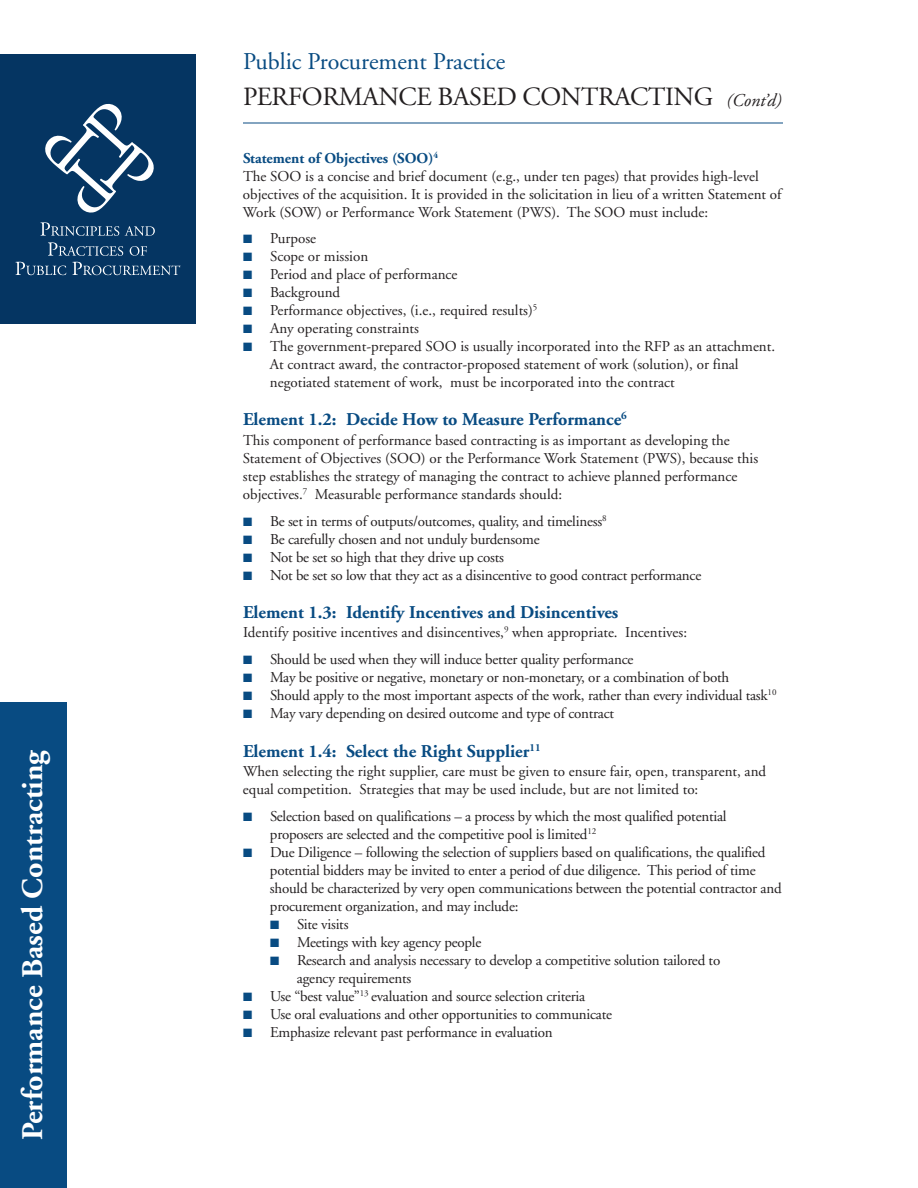
<style>
.page{position:relative;width:918px;height:1188px;background:#fff}
.page>*{position:absolute;margin:0;border:0;box-sizing:border-box;transform-origin:0 0}
.t1{font:700 30px "Adobe Garamond";color:#fff}
.t2{font:26.25px "Adobe Garamond";letter-spacing:-.015em;color:#231f20}
.t3{font:24px "Adobe Garamond";color:#084b82}
.t4{font:700 18px "Adobe Garamond";color:#084b82}
.t5{font:italic 18px "Adobe Garamond";color:#231f20}
.t6{font:15px/18px "Adobe Garamond";letter-spacing:-.015em;color:#231f20}
.s1{font-weight:700;color:#084b82}
.s2{color:#084b82}
</style>
<div class="page">
<div style="left:0;top:702px;width:67px;height:486px;background:#084b82"></div>
<div style="left:0;top:54px;width:196px;height:270px;background:#053562"></div>
<svg style="left:45px;top:104px;width:109px;height:109px"></svg>
<svg style="left:40px;top:222px;width:79px;height:14px"></svg>
<svg style="left:125px;top:226px;width:30px;height:10px"></svg>
<svg style="left:48px;top:242px;width:75px;height:14px"></svg>
<svg style="left:130px;top:246px;width:17px;height:10px"></svg>
<svg style="left:16px;top:262px;width:50px;height:13px"></svg>
<svg style="left:72px;top:262px;width:108px;height:13px"></svg>
<hr style="left:243px;top:123px;width:540px;height:1px;background:#084b82">
<h1 class="t1" style="left:21px;top:1140px;width:392px;rotate:-90deg">Performance Based Contracting</h1>
<h3 class="t3" style="left:243px;top:52px;width:264px">Public Procurement Practice</h3>
<h2 class="t2" style="left:243px;top:86px;width:472px">PERFORMANCE BASED CONTRACTING</h2>
<p class="t5" style="left:726px;top:93px;width:57px">(Cont’d)</p>
<p class="t6" style="left:243px;top:151px;width:540px"><span class="s1">Statement of Objectives (SOO)</span><sup>4<br></sup>The SOO is a concise and brief document (e.g., under ten pages) that provides high-level objectives of the acquisition. It is provided in the solicitation in lieu of a written Statement of Work (SOW) or Performance Work Statement (PWS). The SOO must include:</p>
<p class="t6" style="left:243px;top:231px;width:75px"><span class="s2">■</span> Purpose</p>
<p class="t6" style="left:243px;top:249px;width:127px"><span class="s2">■</span> Scope or mission</p>
<p class="t6" style="left:243px;top:267px;width:216px"><span class="s2">■</span> Period and place of performance</p>
<p class="t6" style="left:243px;top:285px;width:99px"><span class="s2">■</span> Background</p>
<p class="t6" style="left:243px;top:303px;width:296px"><span class="s2">■</span> Performance objectives, (i.e., required results)<sup>5</sup></p>
<p class="t6" style="left:243px;top:321px;width:178px"><span class="s2">■</span> Any operating constraints</p>
<p class="t6" style="left:270px;top:339px;width:507px;text-indent:-27px"><span class="s2">■</span> The government-prepared SOO is usually incorporated into the RFP as an attachment.<br>At contract award, the contractor-proposed statement of work (solution), or final negotiated statement of work, must be incorporated into the contract</p>
<p class="t4" style="left:243px;top:412px;width:385px">Element 1.2: Decide How to Measure Performance<sup>6</sup></p>
<p class="t6" style="left:243px;top:432px;width:517px">This component of performance based contracting is as important as developing the Statement of Objectives (SOO) or the Performance Work Statement (PWS), because this step establishes the strategy of managing the contract to achieve planned performance objectives.<sup>7</sup> Measurable performance standards should:</p>
<p class="t6" style="left:243px;top:513px;width:365px"><span class="s2">■</span> Be set in terms of outputs/outcomes, quality, and timeliness<sup>8</sup></p>
<p class="t6" style="left:243px;top:531px;width:298px"><span class="s2">■</span> Be carefully chosen and not unduly burdensome</p>
<p class="t6" style="left:243px;top:549px;width:262px"><span class="s2">■</span> Not be set so high that they drive up costs</p>
<p class="t6" style="left:243px;top:567px;width:460px"><span class="s2">■</span> Not be set so low that they act as a disincentive to good contract performance</p>
<p class="t4" style="left:243px;top:605px;width:377px">Element 1.3: Identify Incentives and Disincentives</p>
<p class="t6" style="left:243px;top:625px;width:446px">Identify positive incentives and disincentives,<sup>9</sup> when appropriate. Incentives:</p>
<p class="t6" style="left:243px;top:652px;width:392px"><span class="s2">■</span> Should be used when they will induce better quality performance</p>
<p class="t6" style="left:243px;top:670px;width:488px"><span class="s2">■</span> May be positive or negative, monetary or non-monetary, or a combination of both</p>
<p class="t6" style="left:243px;top:688px;width:535px"><span class="s2">■</span> Should apply to the most important aspects of the work, rather than every individual task<sup>10</sup></p>
<p class="t6" style="left:243px;top:706px;width:373px"><span class="s2">■</span> May vary depending on desired outcome and type of contract</p>
<p class="t4" style="left:243px;top:744px;width:299px">Element 1.4: Select the Right Supplier<sup>11</sup></p>
<p class="t6" style="left:243px;top:764px;width:525px">When selecting the right supplier, care must be given to ensure fair, open, transparent, and equal competition. Strategies that may be used include, but are not limited to:</p>
<p class="t6" style="left:270px;top:809px;width:458px;text-indent:-27px"><span class="s2">■</span> Selection based on qualifications – a process by which the most qualified potential proposers are selected and the competitive pool is limited<sup>12</sup></p>
<p class="t6" style="left:270px;top:845px;width:513px;text-indent:-27px"><span class="s2">■</span> Due Diligence – following the selection of suppliers based on qualifications, the qualified potential bidders may be invited to enter a period of due diligence. This period of time should be characterized by very open communications between the potential contractor and procurement organization, and may include:</p>
<p class="t6" style="left:270px;top:917px;width:80px"><span class="s2">■</span> Site visits</p>
<p class="t6" style="left:270px;top:935px;width:213px"><span class="s2">■</span> Meetings with key agency people</p>
<p class="t6" style="left:297px;top:953px;width:425px;text-indent:-27px"><span class="s2">■</span> Research and analysis necessary to develop a competitive solution tailored to agency requirements</p>
<p class="t6" style="left:243px;top:989px;width:344px"><span class="s2">■</span> Use “best value”<sup>13</sup> evaluation and source selection criteria</p>
<p class="t6" style="left:243px;top:1007px;width:371px"><span class="s2">■</span> Use oral evaluations and other opportunities to communicate</p>
<p class="t6" style="left:243px;top:1025px;width:311px"><span class="s2">■</span> Emphasize relevant past performance in evaluation</p>
</div>
